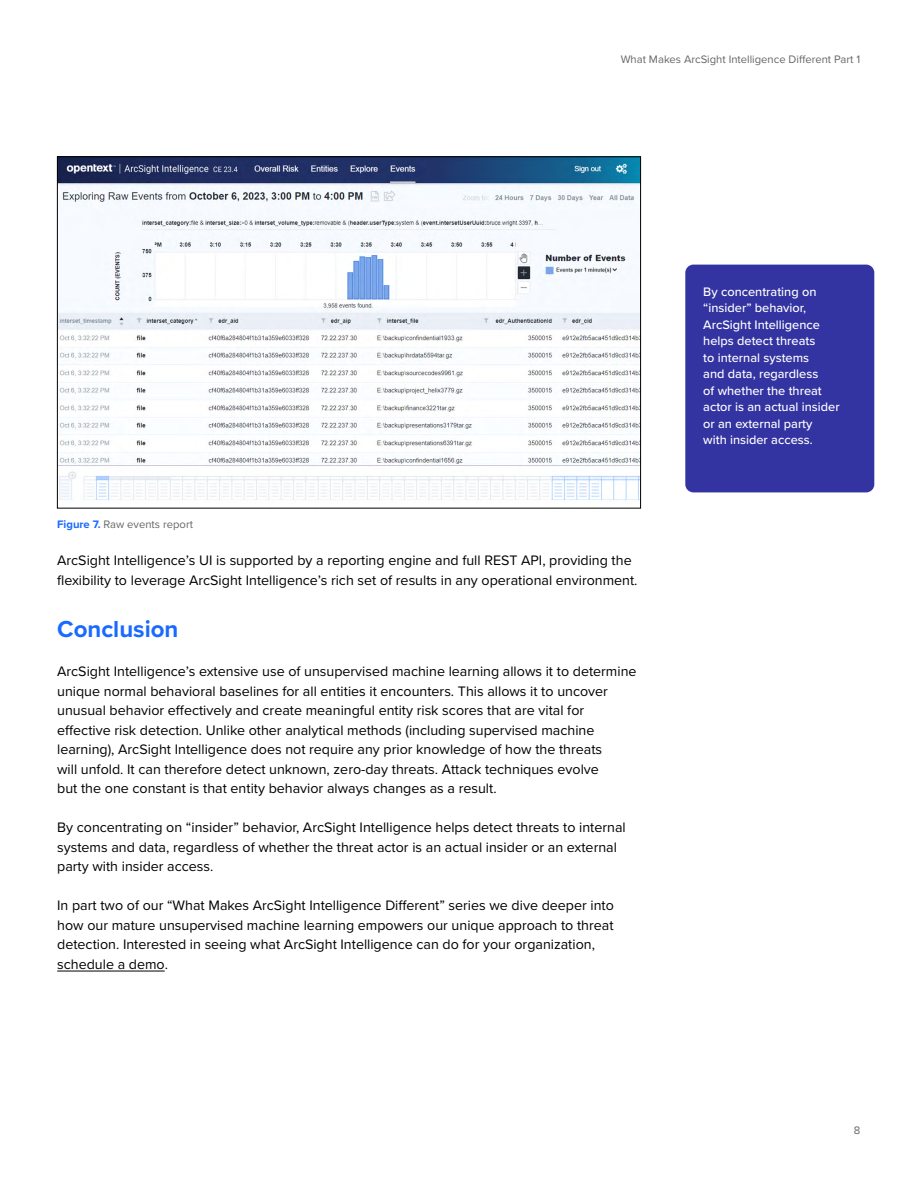
<style>
.page{position:relative;width:918px;height:1188px;background:#fff}
.page>*{position:absolute;margin:0;border:0;box-sizing:border-box;transform-origin:0 0}
.t1{font:700 24px "Proxima Nova";color:#1a6aff}
.t2{font:14.25px/19.5px "Proxima Nova";color:#000}
.t3{font:500 12.75px/16.5px "Proxima Nova";color:#fff}
.t4{font:11.25px "Proxima Nova";color:#656668}
.s1{font-weight:700;color:#1a6aff}
</style>
<div class="page">
<hr style="left:57px;top:971px;width:108px;height:1px;background:#000">
<img style="left:59px;top:159px;width:580px;height:341px">
<div style="left:685px;top:265px;width:189px;height:227px;background:#3333a2;border-radius:8px"></div>
<p class="t4" style="left:621px;top:51px;width:241px">What Makes ArcSight Intelligence Different Part 1</p>
<p class="t4" style="left:57px;top:516px;width:137px"><span class="s1">Figure 7.</span> Raw events report</p>
<p class="t2" style="left:57px;top:550px;width:582px">ArcSight Intelligence’s UI is supported by a reporting engine and full REST API, providing the fexibility to leverage ArcSight Intelligence’s rich set of results in any operational environment.</p>
<h2 class="t1" style="left:57px;top:611px;width:123px">Conclusion</h2>
<p class="t2" style="left:57px;top:661px;width:581px">ArcSight Intelligence’s extensive use of unsupervised machine learning allows it to determine unique normal behavioral baselines for all entities it encounters. This allows it to uncover unusual behavior efectively and create meaningful entity risk scores that are vital for efective risk detection. Unlike other analytical methods (including supervised machine learning), ArcSight Intelligence does not require any prior knowledge of how the threats<br>will unfold. It can therefore detect unknown, zero-day threats. Attack techniques evolve<br>but the one constant is that entity behavior always changes as a result.</p>
<p class="t2" style="left:57px;top:817px;width:570px">By concentrating on “insider” behavior, ArcSight Intelligence helps detect threats to internal systems and data, regardless of whether the threat actor is an actual insider or an external party with insider access.</p>
<p class="t2" style="left:57px;top:895px;width:558px">In part two of our “What Makes ArcSight Intelligence Diferent” series we dive deeper into how our mature unsupervised machine learning empowers our unique approach to threat detection. Interested in seeing what ArcSight Intelligence can do for your organization, schedule a demo.</p>
<p class="t3" style="left:703px;top:283px;width:138px">By concentrating on “insider” behavior,<br>ArcSight Intelligence helps detect threats<br>to internal systems<br>and data, regardless<br>of whether the threat actor is an actual insider or an external party<br>with insider access.</p>
<p class="t4" style="left:854px;top:1122px;width:8px">8</p>
</div>
